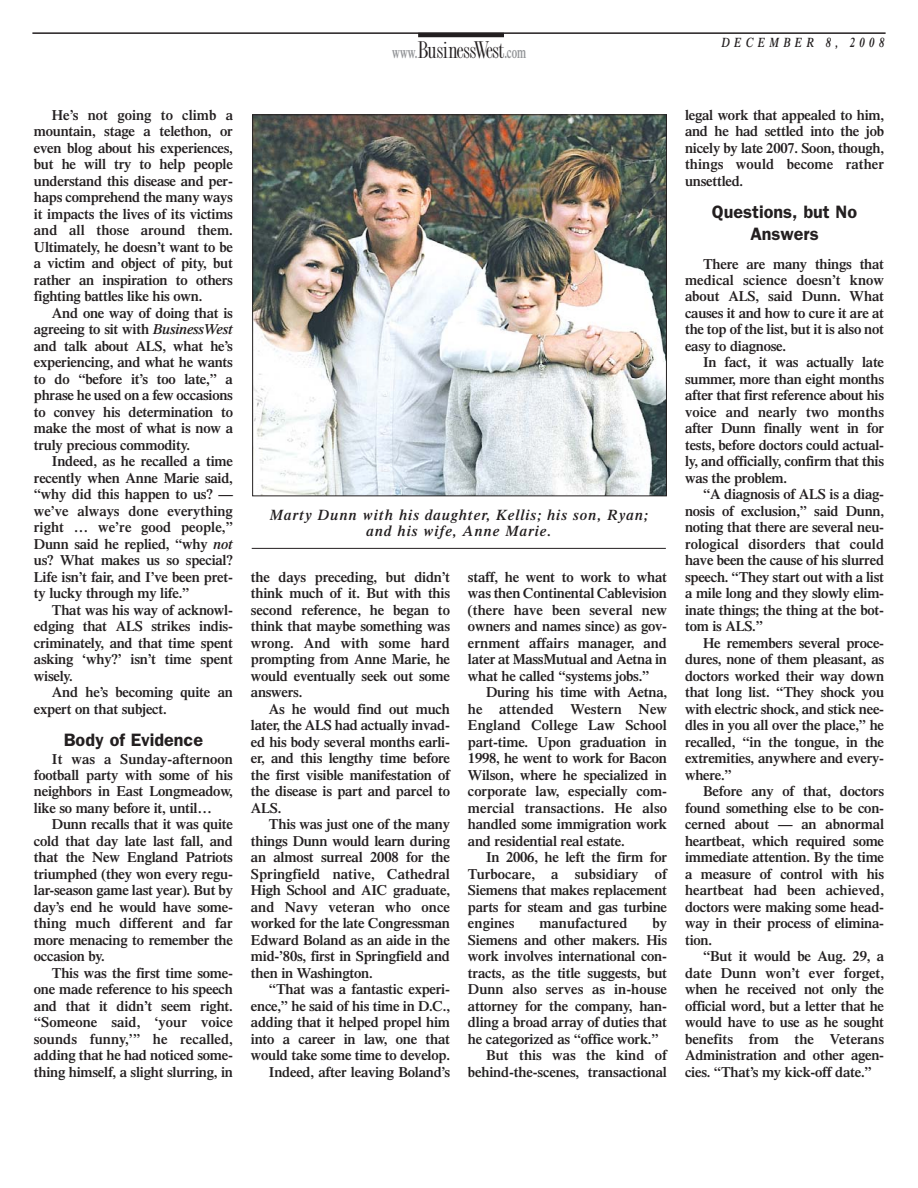
<style>
.page{position:relative;width:918px;height:1188px;background:#fff}
.page>*{position:absolute;margin:0;border:0;box-sizing:border-box;transform-origin:0 0}
.t1{font:25.05px "Fashion Compressed Plain";letter-spacing:-.035em;color:#231f20}
.t2{font:600 18px/21.6px "Franklin Gothic";color:#231f20;text-align:center}
.t3{font:italic 600 15px/16.5px "Times";letter-spacing:.06em;color:#231f20;text-align:center}
.t4{font:600 14.55px/16.5px "Times";letter-spacing:-.015em;color:#231f20;text-align:justify}
.t5{font:600 14.55px "Times";letter-spacing:.005em;color:#231f20}
.t6{font:italic 600 13.5px "Times";letter-spacing:.4em;color:#231f20;scale:.8 1}
.s1{font-family:"Times";font-weight:600;font-size:16.65px;color:#939598}
.s2{font-style:italic}
</style>
<div class="page">
<hr style="left:32px;top:32px;width:854px;height:2px;background:#231f20">
<hr style="left:418px;top:33px;width:86px;height:4px;background:#231f20">
<img style="left:254px;top:116px;width:411px;height:378px">
<div style="left:252px;top:114px;width:415px;height:382px;border:1px solid #231f20"></div>
<hr style="left:252px;top:548px;width:414px;height:1px;background:#231f20">
<h1 class="t1" style="left:392px;top:40px;width:135px"><span class="s1">www.</span>BusinessWest<span class="s1">.com</span></h1>
<p class="t6" style="left:722px;top:37px;width:205px">DECEMBER 8, 2008</p>
<p class="t4" style="left:34px;top:108px;width:201px;text-indent:18px">He’s not going to climb a mountain, stage a telethon, or even blog about his experiences, but he will try to help people understand this disease and per&shy;haps comprehend the many ways it impacts the lives of its victims and all those around them.<br>Ultimately, he doesn’t want to be a victim and object of pity, but rather an inspiration to others fighting battles like his own.</p>
<p class="t4" style="left:34px;top:306px;width:201px;text-indent:18px">And one way of doing that is agreeing to sit with <span class="s2">BusinessWest </span>and talk about ALS, what he’s experiencing, and what he wants to do “before it’s too late,” a phrase he used on a few occasions to convey his determination to make the most of what is now a truly precious commodity.</p>
<p class="t4" style="left:34px;top:455px;width:201px;text-indent:18px">Indeed, as he recalled a time recently when Anne Marie said, “why did this happen to us? — we’ve always done everything right … we’re good people,” Dunn said he replied, “why <span class="s2">not </span>us? What makes us so special?<br>Life isn’t fair, and I’ve been pret&shy;ty lucky through my life.”</p>
<p class="t4" style="left:34px;top:603px;width:201px;text-indent:18px">That was his way of acknowl&shy;edging that ALS strikes indis&shy;criminately, and that time spent asking ‘why?’ isn’t time spent wisely.</p>
<p class="t4" style="left:34px;top:686px;width:201px;text-indent:18px">And he’s becoming quite an expert on that subject.</p>
<p class="t2" style="left:64px;top:731px;width:141px">Body of Evidence</p>
<p class="t4" style="left:34px;top:752px;width:201px;text-indent:18px">It was a Sunday-afternoon football party with some of his neighbors in East Longmeadow, like so many before it, until…</p>
<p class="t4" style="left:34px;top:818px;width:201px;text-indent:18px">Dunn recalls that it was quite cold that day late last fall, and that the New England Patriots triumphed (they won every regu&shy;lar-season game last year). But by day’s end he would have some&shy;thing much different and far more menacing to remember the occasion by.</p>
<p class="t4" style="left:34px;top:966px;width:201px;text-indent:18px">This was the first time some&shy;one made reference to his speech and that it didn’t seem right. “Someone said, ‘your voice sounds funny,’” he recalled, adding that he had noticed some&shy;thing himself, a slight slurring, in</p>
<p class="t3" style="left:270px;top:508px;width:380px">Marty Dunn with his daughter, Kellis; his son, Ryan; and his wife, Anne Marie.</p>
<p class="t4" style="left:251px;top:570px;width:201px">the days preceding, but didn’t think much of it. But with this second reference, he began to think that maybe something was wrong. And with some hard prompting from Anne Marie, he would eventually seek out some answers.</p>
<p class="t4" style="left:251px;top:702px;width:201px;text-indent:18px">As he would find out much later, the ALS had actually invad&shy;ed his body several months earli&shy;er, and this lengthy time before the first visible manifestation of the disease is part and parcel to ALS.</p>
<p class="t4" style="left:251px;top:818px;width:201px;text-indent:18px">This was just one of the many things Dunn would learn during an almost surreal 2008 for the Springfield native, Cathedral High School and AIC graduate, and Navy veteran who once worked for the late Congressman Edward Boland as an aide in the mid-’80s, first in Springfield and then in Washington.</p>
<p class="t4" style="left:251px;top:983px;width:201px;text-align:right">“That was a fantastic experi&shy;ence,” he said of his time in D.C., adding that it helped propel him into a career in law, one that would take some time to develop.<br>Indeed, after leaving Boland’s</p>
<p class="t4" style="left:468px;top:570px;width:201px">staff, he went to work to what was then Continental Cablevision (there have been several new owners and names since) as gov&shy;ernment affairs manager, and later at MassMutual and Aetna in what he called “systems jobs.”</p>
<p class="t4" style="left:468px;top:686px;width:201px;text-indent:18px">During his time with Aetna, he attended Western New England College Law School part-time. Upon graduation in 1998, he went to work for Bacon Wilson, where he specialized in corporate law, especially com&shy;mercial transactions. He also handled some immigration work and residential real estate.</p>
<p class="t4" style="left:468px;top:851px;width:201px;text-indent:18px">In 2006, he left the firm for Turbocare, a subsidiary of Siemens that makes replacement parts for steam and gas turbine engines</p>
<p class="t5" style="left:539px;top:918px;width:90px">manufactured</p>
<p class="t4" style="left:652px;top:917px;width:16px">by</p>
<p class="t4" style="left:468px;top:933px;width:201px">Siemens and other makers. His</p>
<p class="t4" style="left:468px;top:950px;width:201px">work involves international con-</p>
<p class="t4" style="left:468px;top:966px;width:201px">tracts, as the title suggests, but</p>
<p class="t5" style="left:468px;top:984px;width:201px">Dunn also serves as in-house</p>
<p class="t4" style="left:468px;top:999px;width:201px">attorney for the company, han-</p>
<p class="t4" style="left:468px;top:1016px;width:201px">dling a broad array of duties that</p>
<p class="t4" style="left:468px;top:1032px;width:192px">he categorized as “office work.”</p>
<p class="t5" style="left:486px;top:1050px;width:183px">But this was the kind of</p>
<p class="t4" style="left:468px;top:1065px;width:201px">behind-the-scenes, transactional</p>
<p class="t4" style="left:685px;top:108px;width:201px">legal work that appealed to him, and he had settled into the job nicely by late 2007. Soon, though, things would become rather unsettled.</p>
<p class="t2" style="left:712px;top:203px;width:147px">Questions, but No<br>Answers</p>
<p class="t4" style="left:685px;top:257px;width:201px;text-indent:18px">There are many things that medical science doesn’t know about ALS, said Dunn. What causes it and how to cure it are at the top of the list, but it is also not easy to diagnose.</p>
<p class="t4" style="left:685px;top:356px;width:201px;text-indent:18px">In fact, it was actually late summer, more than eight months after that first reference about his voice and nearly two months after Dunn finally went in for tests, before doctors could actual&shy;ly, and officially, confirm that this was the problem.</p>
<p class="t4" style="left:685px;top:488px;width:201px;text-indent:18px">“A diagnosis of ALS is a diag&shy;nosis of exclusion,” said Dunn, noting that there are several neu&shy;rological disorders that could have been the cause of his slurred speech. “They start out with a list a mile long and they slowly elim&shy;inate things; the thing at the bot&shy;tom is ALS.”</p>
<p class="t4" style="left:685px;top:636px;width:201px;text-indent:18px">He remembers several proce&shy;dures, none of them pleasant, as doctors worked their way down that long list. “They shock you with electric shock, and stick nee&shy;dles in you all over the place,” he recalled, “in the tongue, in the extremities, anywhere and every&shy;where.”</p>
<p class="t4" style="left:685px;top:785px;width:201px;text-indent:18px">Before any of that, doctors found something else to be con&shy;cerned about — an abnormal heartbeat, which required some immediate attention. By the time a measure of control with his heartbeat had been achieved, doctors were making some head&shy;way in their process of elimina&shy;tion.</p>
<p class="t4" style="left:685px;top:950px;width:201px;text-indent:18px">“But it would be Aug. 29, a date Dunn won’t ever forget, when he received not only the official word, but a letter that he would have to use as he sought benefits from the Veterans Administration and other agen&shy;cies. “That’s my kick-off date.”</p>
</div>
